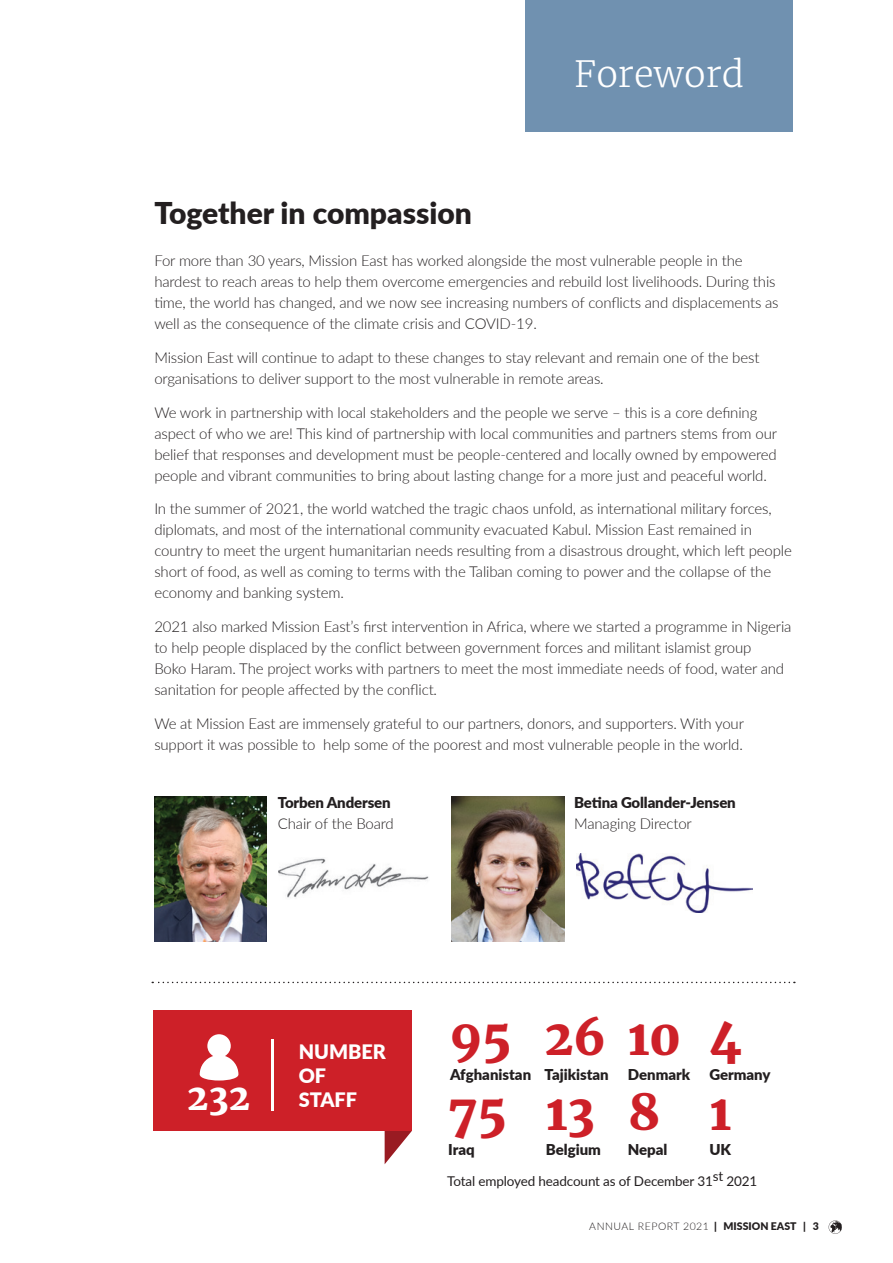
<style>
.page{position:relative;width:893px;height:1263px;background:#fff}
.page>*{position:absolute;margin:0;border:0;box-sizing:border-box;transform-origin:0 0}
.t1{font:800 48.6px "Merriweather";color:#cd2028}
.t2{font:300 36px "Merriweather";color:#fff}
.t3{font:800 35.55px "Merriweather";color:#fff}
.Rubrik_20{font:900 30px "Lato";color:#231f20}
.t4{font:900 19.95px/23.9px "Lato";color:#fff}
.Brød_10_14{font:300 15px/21px "Lato";letter-spacing:-.01em;color:#231f20}
.Brød_10_14-2{font:900 15px/21px "Lato";color:#231f20}
.Brød_9_11_5{font:13.5px "Lato";letter-spacing:-.01em;color:#231f20}
.t5{font:300 10.5px "Lato";letter-spacing:.05em;color:#231f20}
.s1{font-weight:900}
.s2{font-weight:300}
</style>
<div class="page">
<img style="left:154px;top:796px;width:113px;height:145px">
<img style="left:279px;top:858px;width:150px;height:40px">
<img style="left:451px;top:796px;width:113px;height:145px">
<img style="left:576px;top:853px;width:176px;height:60px">
<div style="left:525px;top:0;width:268px;height:132px;background:#7091b0"></div>
<svg style="left:385px;top:1130px;width:27px;height:34px"></svg>
<div style="left:153px;top:1010px;width:259px;height:120px;background:#cd2028"></div>
<hr style="left:272px;top:1039px;width:2px;height:71px;background:#fff">
<svg style="left:200px;top:1034px;width:38px;height:46px"></svg>
<svg style="left:152px;top:982px;width:643px;height:1px"></svg>
<svg style="left:828px;top:1220px;width:14px;height:14px"></svg>
<p class="t2" style="left:574px;top:52px;width:171px">Foreword</p>
<p class="Rubrik_20" style="left:154px;top:190px;width:319px">Together in compassion</p>
<p class="Brød_10_14" style="left:154px;top:250px;width:626px">For more than 30 years, Mission East has worked alongside the most vulnerable people in the hardest to reach areas to help them overcome emergencies and rebuild lost livelihoods. During this time, the world has changed, and we now see increasing numbers of conflicts and displacements as well as the consequence of the climate crisis and COVID-19.</p>
<p class="Brød_10_14" style="left:154px;top:346px;width:607px">Mission East will continue to adapt to these changes to stay relevant and remain one of the best organisations to deliver support to the most vulnerable in remote areas.</p>
<p class="Brød_10_14" style="left:154px;top:401px;width:624px">We work in partnership with local stakeholders and the people we serve – this is a core defining aspect of who we are! This kind of partnership with local communities and partners stems from our belief that responses and development must be people-centered and locally owned by empowered people and vibrant communities to bring about lasting change for a more just and peaceful world.</p>
<p class="Brød_10_14" style="left:154px;top:498px;width:639px">In the summer of 2021, the world watched the tragic chaos unfold, as international military forces, diplomats, and most of the international community evacuated Kabul. Mission East remained in country to meet the urgent humanitarian needs resulting from a disastrous drought, which left people short of food, as well as coming to terms with the Taliban coming to power and the collapse of the economy and banking system.</p>
<p class="Brød_10_14" style="left:154px;top:616px;width:639px">2021 also marked Mission East’s first intervention in Africa, where we started a programme in Nigeria to help people displaced by the conflict between government forces and militant islamist group<br>Boko Haram. The project works with partners to meet the most immediate needs of food, water and sanitation for people affected by the conflict.</p>
<p class="Brød_10_14" style="left:154px;top:712px;width:591px">We at Mission East are immensely grateful to our partners, donors, and supporters. With your support it was possible to help some of the poorest and most vulnerable people in the world.</p>
<p class="Brød_10_14" style="left:278px;top:792px;width:118px"><span class="s1">Torben Andersen<br></span>Chair of the Board</p>
<p class="Brød_10_14-2" style="left:574px;top:792px;width:163px">Betina Gollander-Jensen<br><span class="s2">Managing Director</span></p>
<p class="t3" style="left:187px;top:1074px;width:65px">232</p>
<p class="t4" style="left:299px;top:1039px;width:89px">NUMBER<br>OF<br>STAFF</p>
<p class="t1" style="left:450px;top:1006px;width:63px">95</p>
<p class="Brød_10_14-2" style="left:450px;top:1063px;width:83px">Afghanistan</p>
<p class="t1" style="left:448px;top:1081px;width:60px">75</p>
<p class="Brød_10_14-2" style="left:448px;top:1138px;width:28px">Iraq</p>
<p class="t1" style="left:545px;top:1006px;width:62px">26</p>
<p class="Brød_10_14-2" style="left:545px;top:1063px;width:66px">Tajikistan</p>
<p class="t1" style="left:546px;top:1081px;width:51px">13</p>
<p class="Brød_10_14-2" style="left:546px;top:1138px;width:57px">Belgium</p>
<p class="t1" style="left:628px;top:1006px;width:54px">10</p>
<p class="Brød_10_14-2" style="left:628px;top:1063px;width:64px">Denmark</p>
<p class="t1" style="left:628px;top:1081px;width:34px">8</p>
<p class="Brød_10_14-2" style="left:628px;top:1138px;width:41px">Nepal</p>
<p class="t1" style="left:709px;top:1006px;width:34px">4</p>
<p class="Brød_10_14-2" style="left:709px;top:1063px;width:63px">Germany</p>
<p class="t1" style="left:709px;top:1081px;width:23px">1</p>
<p class="Brød_10_14-2" style="left:709px;top:1138px;width:23px">UK</p>
<p class="Brød_9_11_5" style="left:447px;top:1171px;width:312px">Total employed headcount as of December 31st 2021</p>
<p class="t5" style="left:589px;top:1219px;width:231px">ANNUAL REPORT 2021 <span class="s1">| MISSION EAST | 3</span></p>
</div>
